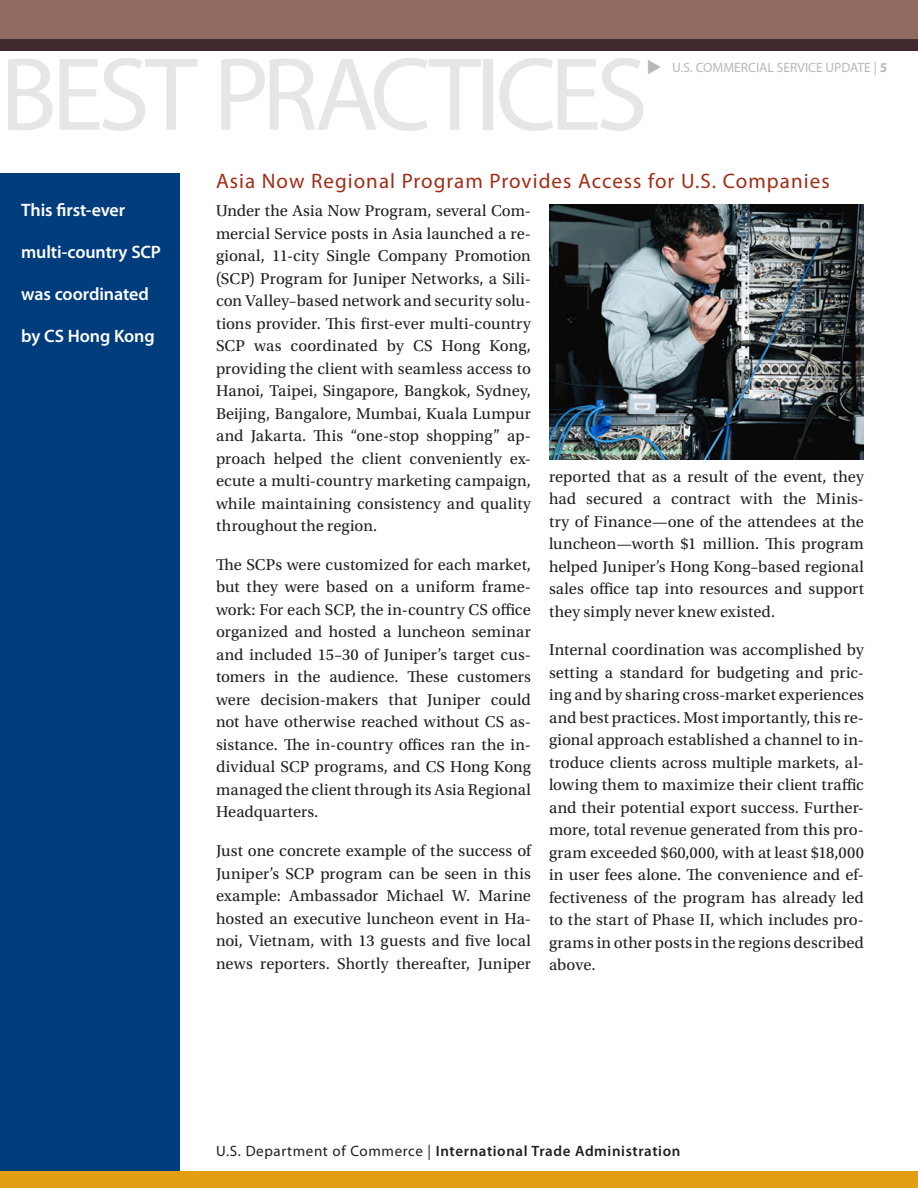
<style>
.page{position:relative;width:918px;height:1188px;background:#fff}
.page>*{position:absolute;margin:0;border:0;box-sizing:border-box;transform-origin:0 0}
.Subhead_maroon{font:105px "Myriad Pro";color:#e7e6e6}
.Subhead_maroon-2{font:21px "Myriad Pro";letter-spacing:.05em;color:#a32c16}
._7___Sidebar{font:600 18px "Myriad Pro";letter-spacing:-.005em;color:#fff}
.Body_Text{font:16.5px/22.5px "Utopia Std";letter-spacing:.005em;color:#231f20;text-align:justify}
.t1{font:600 15px "Myriad Pro";letter-spacing:.04em;color:#231f20}
._1_TOC{font:13.5px "Myriad Pro";color:#bbb7b7}
.s1{font-weight:700}
.s2{font-weight:400}
</style>
<div class="page">
<div style="left:0;top:173px;width:179px;height:1002px;background:#013d7d"></div>
<div style="left:0;top:0;width:918px;height:43px;background:#916b62"></div>
<div style="left:0;top:40px;width:918px;height:11px;background:#422b2e"></div>
<div style="left:0;top:1171px;width:918px;height:17px;background:#e39f13"></div>
<img style="left:549px;top:204px;width:315px;height:256px">
<p class="Subhead_maroon" style="left:0;top:30px;width:310px">Best Practice</p>
<p class="Subhead_maroon" style="left:596px;top:30px;width:53px">s</p>
<p class="_1_TOC" style="left:672px;top:60px;width:217px">U.S. COMMERCIAL SERVICE UPDATE | <span class="s1">5</span></p>
<p class="_7___Sidebar" style="left:21px;top:199px;width:106px">This first-ever</p>
<p class="_7___Sidebar" style="left:21px;top:241px;width:141px">multi-country SCP</p>
<p class="_7___Sidebar" style="left:21px;top:283px;width:129px">was coordinated</p>
<p class="_7___Sidebar" style="left:21px;top:325px;width:135px">by CS Hong Kong</p>
<p class="Subhead_maroon-2" style="left:216px;top:168px;width:615px">Asia Now Regional Program Provides Access for U.S. Companies</p>
<p class="Body_Text" style="left:216px;top:200px;width:317px">Under the Asia Now Program, several Com&shy;mercial Service posts in Asia launched a re&shy;gional, 11-city Single Company Promotion (SCP) Program for Juniper Networks, a Sili&shy;con Valley–based network and security solu&shy;tions provider. This first-ever multi-country SCP was coordinated by CS Hong Kong, providing the client with seamless access to Hanoi, Taipei, Singapore, Bangkok, Sydney, Beijing, Bangalore, Mumbai, Kuala Lumpur and Jakarta. This “one-stop shopping” ap&shy;proach helped the client conveniently ex&shy;ecute a multi-country marketing campaign, while maintaining consistency and quality throughout the region.</p>
<p class="Body_Text" style="left:216px;top:554px;width:317px">The SCPs were customized for each market, but they were based on a uniform frame&shy;work: For each SCP, the in-country CS office organized and hosted a luncheon seminar and included 15–30 of Juniper’s target cus&shy;tomers in the audience. These customers were decision-makers that Juniper could not have otherwise reached without CS as&shy;sistance. The in-country offices ran the in&shy;dividual SCP programs, and CS Hong Kong managed the client through its Asia Regional Headquarters.</p>
<p class="Body_Text" style="left:216px;top:840px;width:317px">Just one concrete example of the success of Juniper’s SCP program can be seen in this example: Ambassador Michael W. Marine hosted an executive luncheon event in Ha&shy;noi, Vietnam, with 13 guests and five local news reporters. Shortly thereafter, Juniper</p>
<p class="Body_Text" style="left:549px;top:465px;width:316px">reported that as a result of the event, they had secured a contract with the Minis&shy;try of Finance—one of the attendees at the luncheon—worth $1 million. This program helped Juniper’s Hong Kong–based regional sales office tap into resources and support they simply never knew existed.</p>
<p class="Body_Text" style="left:549px;top:639px;width:317px">Internal coordination was accomplished by setting a standard for budgeting and pric&shy;ing and by sharing cross-market experiences and best practices. Most importantly, this re&shy;gional approach established a channel to in&shy;troduce clients across multiple markets, al&shy;lowing them to maximize their client traffic and their potential export success. Further&shy;more, total revenue generated from this pro&shy;gram exceeded $60,000, with at least $18,000 in user fees alone. The convenience and ef&shy;fectiveness of the program has already led to the start of Phase II, which includes pro&shy;grams in other posts in the regions described above.</p>
<p class="t1" style="left:216px;top:1141px;width:466px"><span class="s2">U.S. Department of Commerce |</span> International Trade Administration</p>
</div>
